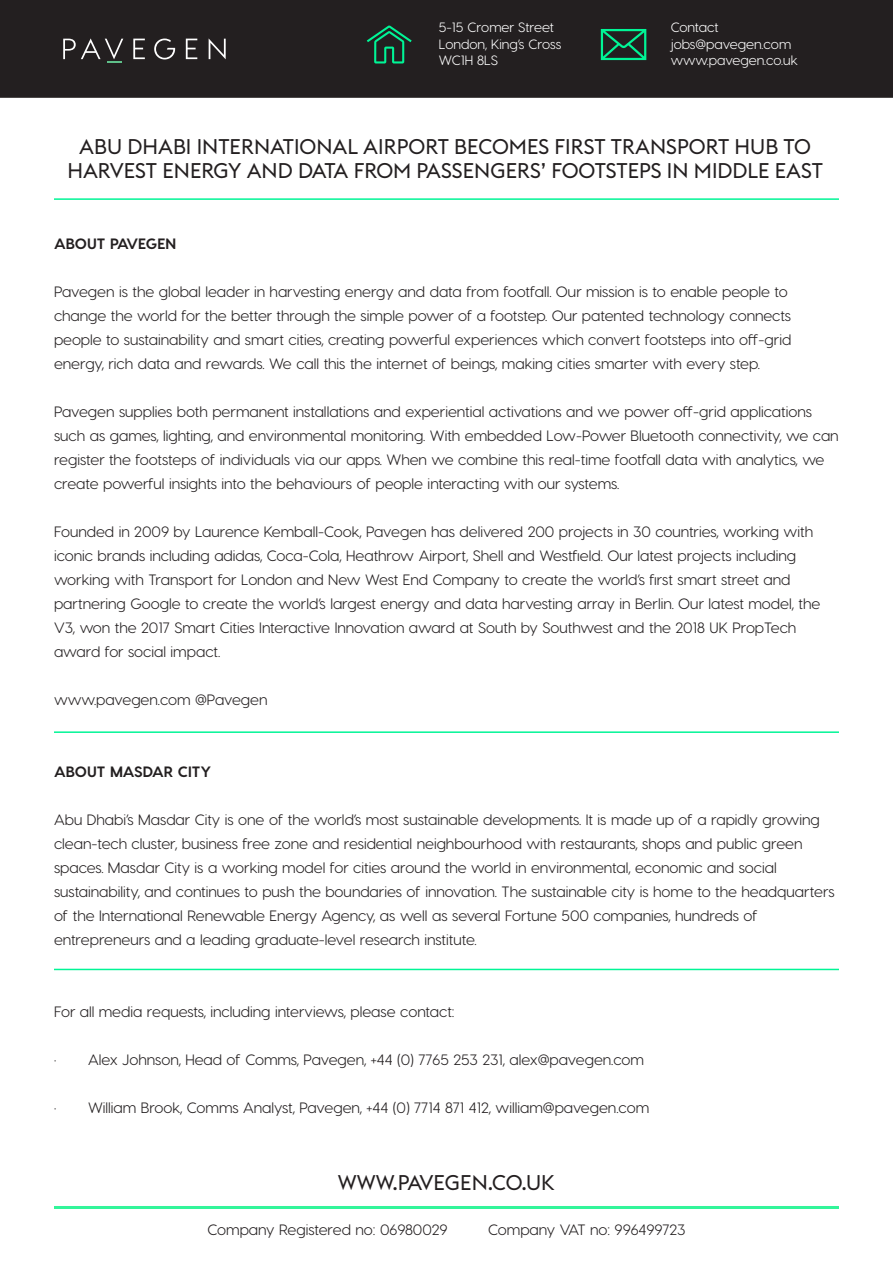
<style>
.page{position:relative;width:893px;height:1263px;background:#fff}
.page>*{position:absolute;margin:0;border:0;box-sizing:border-box;transform-origin:0 0}
.t1{font:21px/24px "Euclid Flex";color:#231f20;text-align:center}
.t2{font:15px/24px "Visby CF";color:#231f20}
.t3{font:700 15px "Visby CF";color:#231f20}
.t4{font:13.5px/16.2px "Visby CF";color:#fff}
</style>
<div class="page">
<div style="left:1px;top:1px;width:891px;height:96px;background:#231f20"></div>
<div style="left:0;top:0;width:893px;height:98px;border:2px solid #231f20"></div>
<svg style="left:209px;top:38px;width:17px;height:21px"></svg>
<svg style="left:63px;top:38px;width:60px;height:25px"></svg>
<svg style="left:154px;top:39px;width:21px;height:20px"></svg>
<svg style="left:133px;top:39px;width:12px;height:20px"></svg>
<svg style="left:186px;top:39px;width:11px;height:20px"></svg>
<hr style="left:54px;top:1206px;width:785px;height:3px;background:#32f59a">
<svg style="left:367px;top:25px;width:45px;height:38px"></svg>
<svg style="left:601px;top:29px;width:45px;height:31px"></svg>
<hr style="left:54px;top:198px;width:785px;height:2px;background:#00f596">
<hr style="left:54px;top:731px;width:785px;height:2px;background:#00f596">
<hr style="left:54px;top:969px;width:785px;height:1px;background:#00f596">
<p class="t4" style="left:439px;top:20px;width:124px">5-15 Cromer Street<br>London, King’s Cross<br>WC1H 8LS</p>
<p class="t4" style="left:671px;top:20px;width:129px">Contact jobs@pavegen.com www.pavegen.co.uk</p>
<p class="t1" style="left:67px;top:134px;width:757px">ABU DHABI INTERNATIONAL AIRPORT BECOMES FIRST TRANSPORT HUB TO<br>HARVEST ENERGY AND DATA FROM PASSENGERS’ FOOTSTEPS IN MIDDLE EAST</p>
<p class="t3" style="left:54px;top:235px;width:124px">ABOUT PAVEGEN</p>
<p class="t2" style="left:54px;top:280px;width:739px">Pavegen is the global leader in harvesting energy and data from footfall. Our mission is to enable people to change the world for the better through the simple power of a footstep. Our patented technology connects people to sustainability and smart cities, creating powerful experiences which convert footsteps into off-grid energy, rich data and rewards. We call this the internet of beings, making cities smarter with every step.</p>
<p class="t2" style="left:54px;top:400px;width:786px">Pavegen supplies both permanent installations and experiential activations and we power off-grid applications such as games, lighting, and environmental monitoring. With embedded Low-Power Bluetooth connectivity, we can register the footsteps of individuals via our apps. When we combine this real-time footfall data with analytics, we create powerful insights into the behaviours of people interacting with our systems.</p>
<p class="t2" style="left:54px;top:520px;width:768px">Founded in 2009 by Laurence Kemball-Cook, Pavegen has delivered 200 projects in 30 countries, working with iconic brands including adidas, Coca-Cola, Heathrow Airport, Shell and Westfield. Our latest projects including working with Transport for London and New West End Company to create the world’s first smart street and partnering Google to create the world’s largest energy and data harvesting array in Berlin. Our latest model, the V3, won the 2017 Smart Cities Interactive Innovation award at South by Southwest and the 2018 UK PropTech award for social impact.</p>
<p class="t2" style="left:54px;top:688px;width:215px">www.pavegen.com @Pavegen</p>
<p class="t3" style="left:54px;top:763px;width:159px">ABOUT MASDAR CITY</p>
<p class="t2" style="left:54px;top:808px;width:782px">Abu Dhabi’s Masdar City is one of the world’s most sustainable developments. It is made up of a rapidly growing clean-tech cluster, business free zone and residential neighbourhood with restaurants, shops and public green spaces. Masdar City is a working model for cities around the world in environmental, economic and social sustainability, and continues to push the boundaries of innovation. The sustainable city is home to the headquarters of the International Renewable Energy Agency, as well as several Fortune 500 companies, hundreds of entrepreneurs and a leading graduate-level research institute.</p>
<p class="t2" style="left:54px;top:1000px;width:402px">For all media requests, including interviews, please contact:</p>
<p class="t2" style="left:54px;top:1048px;width:591px">· Alex Johnson, Head of Comms, Pavegen, +44 (0) 7765 253 231, alex@pavegen.com</p>
<p class="t2" style="left:54px;top:1096px;width:597px">· William Brook, Comms Analyst, Pavegen, +44 (0) 7714 871 412, william@pavegen.com</p>
<h1 class="t1" style="left:338px;top:1171px;width:219px">WWW.PAVEGEN.CO.UK</h1>
<p class="t2" style="left:207px;top:1218px;width:242px">Company Registered no: 06980029</p>
<p class="t2" style="left:488px;top:1218px;width:199px">Company VAT no: 996499723</p>
</div>
